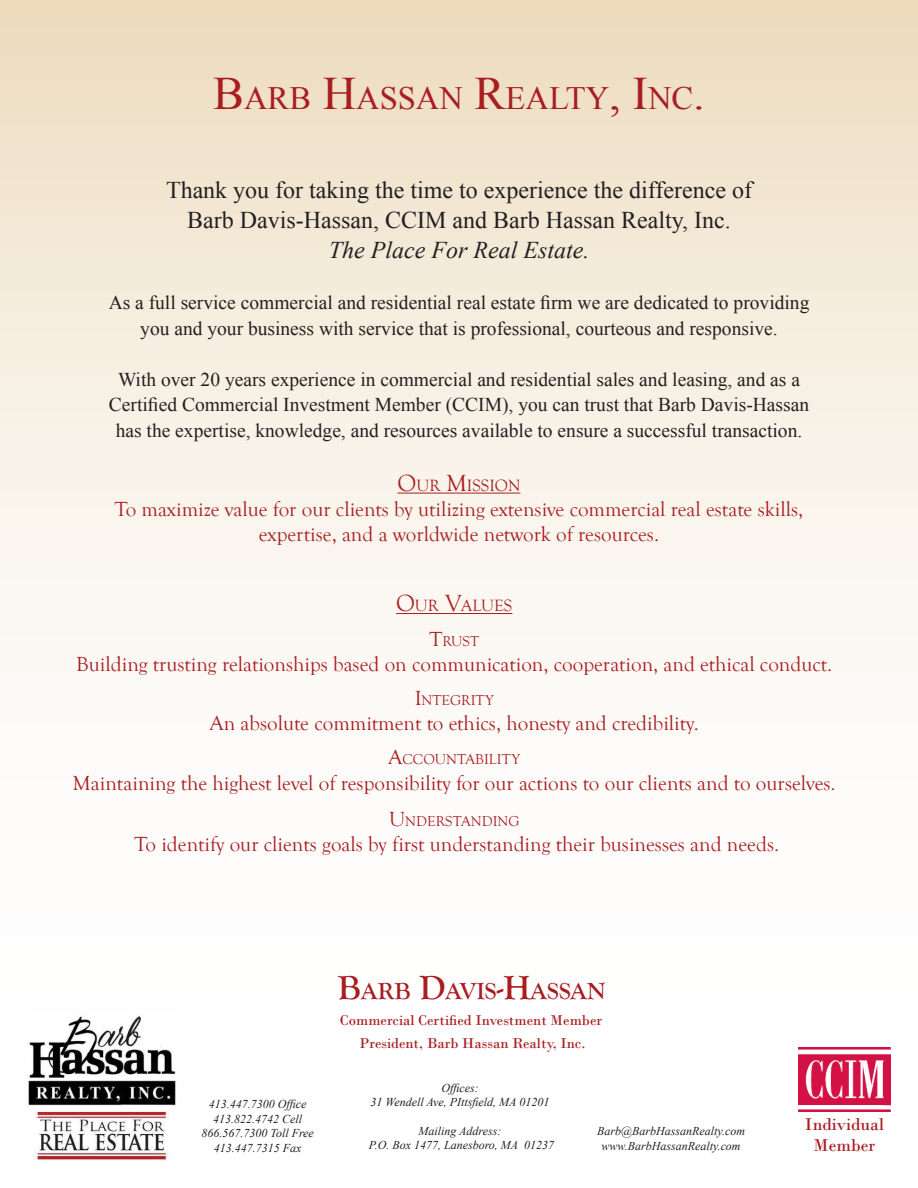
<style>
.page{position:relative;width:918px;height:1188px;background:#fff}
.page>*{position:absolute;margin:0;border:0;box-sizing:border-box;transform-origin:0 0}
.t1{font:32.55px "Times New Roman";color:#a91d21}
.t2{font:700 24.15px "Goudy Old Style T";color:#a91d21}
.t3{font:24px "Times New Roman";color:#231f20}
.t4{font:italic 24px "Times New Roman";color:#231f20}
.t5{font:21px/25.2px "Goudy Old Style T";color:#a91d21;text-align:center}
.t6{font:19.5px/25.5px "Times New Roman";color:#231f20;text-align:center}
.t7{font:18px/21.6px "Bodoni";color:#a91d21;text-align:center}
.t8{font:16.8px "Goudy Old Style T";color:#a91d21}
.t9{font:15px "Bodoni";color:#a91d21}
.t10{font:14.7px "Goudy Old Style T";color:#a91d21}
.t11{font:italic 12px "Times New Roman";color:#231f20}
.s1{font-size:46.5px}
.s2{font-size:24px}
.s3{font-size:21px}
.s4{font-size:34.5px}
</style>
<div class="page">
<div style="left:0;top:0;width:918px;height:1188px;background:linear-gradient(to bottom,#f0e2c9,#fff)"></div>
<img style="left:798px;top:1047px;width:93px;height:65px">
<hr style="left:398px;top:493px;width:122px;height:1px;background:#a91d21">
<hr style="left:396px;top:613px;width:116px;height:1px;background:#a91d21">
<img style="left:27px;top:1015px;width:151px;height:146px">
<p class="t1" style="left:213px;top:76px;width:493px"><span class="s1">B</span>ARB <span class="s1">H</span>ASSAN <span class="s1">R</span>EALTY<span class="s1">, I</span>NC<span class="s1">.</span></p>
<p class="t3" style="left:166px;top:174px;width:588px">Thank you for taking the time to experience the difference of</p>
<p class="t3" style="left:187px;top:204px;width:545px">Barb Davis-Hassan, CCIM and Barb Hassan Realty, Inc.</p>
<p class="t4" style="left:329px;top:234px;width:262px">The Place For Real Estate.</p>
<p class="t6" style="left:109px;top:290px;width:702px">As a full service commercial and residential real estate firm we are dedicated to providing you and your business with service that is professional, courteous and responsive.</p>
<p class="t6" style="left:109px;top:366px;width:702px">With over 20 years experience in commercial and residential sales and leasing, and as a<br>Certified Commercial Investment Member (CCIM), you can trust that Barb Davis-Hassan has the expertise, knowledge, and resources available to ensure a successful transaction.</p>
<p class="t8" style="left:398px;top:476px;width:124px"><span class="s2">O</span>UR <span class="s2">M</span>ISSION</p>
<p class="t5" style="left:115px;top:497px;width:690px">To maximize value for our clients by utilizing extensive commercial real estate skills, expertise, and a worldwide network of resources.</p>
<p class="t8" style="left:396px;top:597px;width:118px"><span class="s2">O</span>UR <span class="s2">V</span>ALUES</p>
<p class="t10" style="left:430px;top:633px;width:51px"><span class="s3">T</span>RUST</p>
<p class="t5" style="left:76px;top:652px;width:758px">Building trusting relationships based on communication, cooperation, and ethical conduct.</p>
<p class="t10" style="left:415px;top:692px;width:81px"><span class="s3">I</span>NTEGRITY</p>
<p class="t5" style="left:210px;top:711px;width:491px">An absolute commitment to ethics, honesty and credibility.</p>
<p class="t10" style="left:389px;top:752px;width:133px"><span class="s3">A</span>CCOUNTABILITY</p>
<p class="t5" style="left:73px;top:771px;width:764px">Maintaining the highest level of responsibility for our actions to our clients and to ourselves.</p>
<p class="t10" style="left:389px;top:813px;width:132px"><span class="s3">U</span>NDERSTANDING</p>
<p class="t5" style="left:135px;top:832px;width:646px">To identify our clients goals by first understanding their businesses and needs.</p>
<p class="t11" style="left:209px;top:1096px;width:99px">413.447.7300 Office</p>
<p class="t11" style="left:213px;top:1111px;width:91px">413.822.4742 Cell</p>
<p class="t11" style="left:202px;top:1125px;width:114px">866.567.7300 Toll Free</p>
<p class="t11" style="left:214px;top:1139px;width:89px">413.447.7315 Fax</p>
<p class="t2" style="left:338px;top:978px;width:269px"><span class="s4">B</span>ARB <span class="s4">D</span>AVIS<span class="s4">-H</span>ASSAN</p>
<p class="t9" style="left:340px;top:1011px;width:264px">Commercial Certified Investment Member</p>
<p class="t9" style="left:360px;top:1034px;width:227px">President, Barb Hassan Realty, Inc.</p>
<p class="t11" style="left:441px;top:1079px;width:39px">Offices:</p>
<p class="t11" style="left:371px;top:1094px;width:180px">31 Wendell Ave, PIttsfield, MA 01201</p>
<p class="t11" style="left:419px;top:1123px;width:84px">Mailing Address:</p>
<p class="t11" style="left:369px;top:1137px;width:187px">P.O. Box 1477, Lanesboro, MA 01237</p>
<p class="t11" style="left:597px;top:1123px;width:150px">Barb@BarbHassanRealty.com</p>
<p class="t11" style="left:602px;top:1137px;width:141px">www.BarbHassanRealty.com</p>
<p class="t7" style="left:805px;top:1113px;width:81px">Individual<br>Member</p>
</div>
